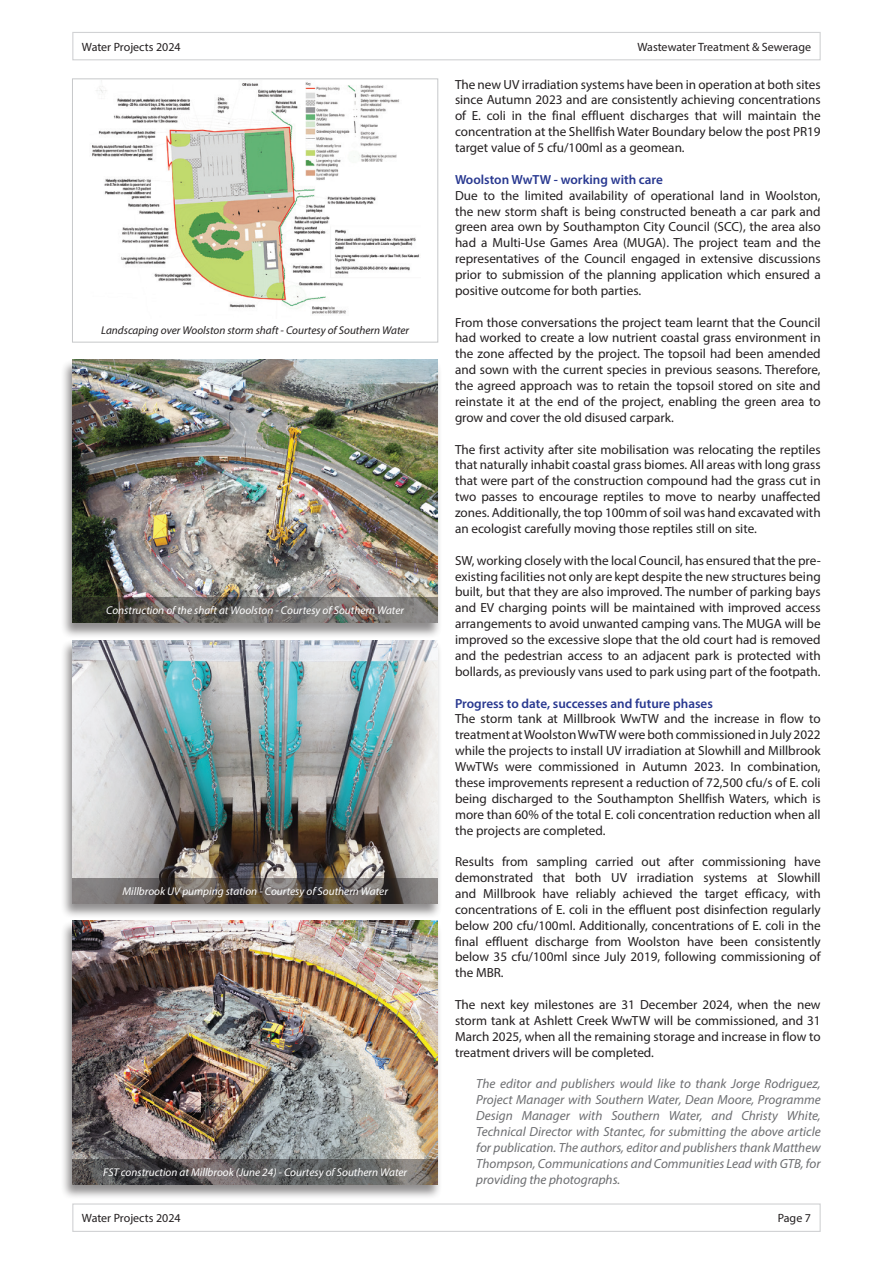
<style>
.page{position:relative;width:893px;height:1263px;background:#fff}
.page>*{position:absolute;margin:0;border:0;box-sizing:border-box;transform-origin:0 0}
.Body_text{font:13.2px/15.9px "Myriad Pro";color:#231f20;text-align:justify}
.Author_acknowledgement{font:italic 13.2px/15.9px "Myriad Pro";color:#6c6d70;text-align:justify}
.Sub-heads{font:600 13.2px "Myriad Pro";color:#283890}
.Header___Footer{font:12px "Myriad Pro";color:#231f20}
.t1{font:italic 11.25px "Myriad Pro";color:#fff}
.t2{font:italic 11.25px "Myriad Pro";color:#231f20}
</style>
<div class="page">
<img style="left:92px;top:82px;width:328px;height:232px">
<div style="left:72px;top:79px;width:366px;height:263px;border:1px solid #c7c8ca"></div>
<div style="left:60px;top:359px;width:382px;height:280px;background:#231f20;opacity:.5"></div>
<img style="left:72px;top:359px;width:366px;height:238px">
<svg style="left:72px;top:597px;width:366px;height:26px"></svg>
<div style="left:60px;top:639px;width:382px;height:281px;background:#231f20;opacity:.5"></div>
<img style="left:72px;top:640px;width:366px;height:238px">
<svg style="left:72px;top:878px;width:366px;height:26px"></svg>
<div style="left:60px;top:920px;width:382px;height:280px;background:#231f20;opacity:.5"></div>
<img style="left:72px;top:921px;width:366px;height:238px">
<svg style="left:72px;top:1159px;width:366px;height:25px"></svg>
<div style="left:72px;top:32px;width:749px;height:28px;border:1px solid #d1d2d4"></div>
<div style="left:72px;top:1203px;width:749px;height:29px;border:1px solid #d1d2d4"></div>
<p class="Header___Footer" style="left:82px;top:39px;width:100px">Water Projects 2024</p>
<p class="Header___Footer" style="left:637px;top:39px;width:175px">Wastewater Treatment &amp; Sewerage</p>
<p class="t2" style="left:101px;top:323px;width:310px">Landscaping over Woolston storm shaft - Courtesy of Southern Water</p>
<p class="t1" style="left:106px;top:604px;width:299px">Construction of the shaft at Woolston - Courtesy of Southern Water</p>
<p class="t1" style="left:122px;top:884px;width:267px">Millbrook UV pumping station - Courtesy of Southern Water</p>
<p class="t1" style="left:103px;top:1165px;width:306px">FST construction at Millbrook (June 24) - Courtesy of Southern Water</p>
<p class="Body_text" style="left:455px;top:76px;width:367px">The new UV irradiation systems have been in operation at both sites since Autumn 2023 and are consistently achieving concentrations of E. coli in the final effluent discharges that will maintain the concentration at the Shellfish Water Boundary below the post PR19 target value of 5 cfu/100ml as a geomean.</p>
<p class="Sub-heads" style="left:455px;top:171px;width:209px">Woolston WwTW - working with care</p>
<p class="Body_text" style="left:455px;top:187px;width:367px">Due to the limited availability of operational land in Woolston, the new storm shaft is being constructed beneath a car park and green area own by Southampton City Council (SCC), the area also had a Multi-Use Games Area (MUGA). The project team and the representatives of the Council engaged in extensive discussions prior to submission of the planning application which ensured a positive outcome for both parties.</p>
<p class="Body_text" style="left:455px;top:314px;width:367px">From those conversations the project team learnt that the Council had worked to create a low nutrient coastal grass environment in the zone affected by the project. The topsoil had been amended and sown with the current species in previous seasons. Therefore, the agreed approach was to retain the topsoil stored on site and reinstate it at the end of the project, enabling the green area to grow and cover the old disused carpark.</p>
<p class="Body_text" style="left:455px;top:441px;width:367px">The first activity after site mobilisation was relocating the reptiles that naturally inhabit coastal grass biomes. All areas with long grass that were part of the construction compound had the grass cut in two passes to encourage reptiles to move to nearby unaffected zones. Additionally, the top 100mm of soil was hand excavated with an ecologist carefully moving those reptiles still on site.</p>
<p class="Body_text" style="left:455px;top:552px;width:367px">SW, working closely with the local Council, has ensured that the pre&shy;existing facilities not only are kept despite the new structures being built, but that they are also improved. The number of parking bays and EV charging points will be maintained with improved access arrangements to avoid unwanted camping vans. The MUGA will be improved so the excessive slope that the old court had is removed and the pedestrian access to an adjacent park is protected with bollards, as previously vans used to park using part of the footpath.</p>
<p class="Sub-heads" style="left:455px;top:695px;width:259px">Progress to date, successes and future phases</p>
<p class="Body_text" style="left:455px;top:711px;width:367px">The storm tank at Millbrook WwTW and the increase in flow to treatment at Woolston WwTW were both commissioned in July 2022 while the projects to install UV irradiation at Slowhill and Millbrook WwTWs were commissioned in Autumn 2023. In combination, these improvements represent a reduction of 72,500 cfu/s of E. coli being discharged to the Southampton Shellfish Waters, which is more than 60% of the total E. coli concentration reduction when all the projects are completed.</p>
<p class="Body_text" style="left:455px;top:854px;width:367px">Results from sampling carried out after commissioning have demonstrated that both UV irradiation systems at Slowhill and Millbrook have reliably achieved the target efficacy, with concentrations of E. coli in the effluent post disinfection regularly below 200 cfu/100ml. Additionally, concentrations of E. coli in the final effluent discharge from Woolston have been consistently below 35 cfu/100ml since July 2019, following commissioning of the MBR.</p>
<p class="Body_text" style="left:455px;top:996px;width:367px">The next key milestones are 31 December 2024, when the new storm tank at Ashlett Creek WwTW will be commissioned, and 31<br>March 2025, when all the remaining storage and increase in flow to treatment drivers will be completed.</p>
<p class="Author_acknowledgement" style="left:476px;top:1076px;width:346px">The editor and publishers would like to thank Jorge Rodriguez, Project Manager with Southern Water, Dean Moore, Programme Design Manager with Southern Water, and Christy White, Technical Director with Stantec, for submitting the above article for publication. The authors, editor and publishers thank Matthew Thompson, Communications and Communities Lead with GTB, for providing the photographs.</p>
<p class="Header___Footer" style="left:82px;top:1211px;width:100px">Water Projects 2024</p>
<p class="Header___Footer" style="left:778px;top:1211px;width:35px">Page 7</p>
</div>
